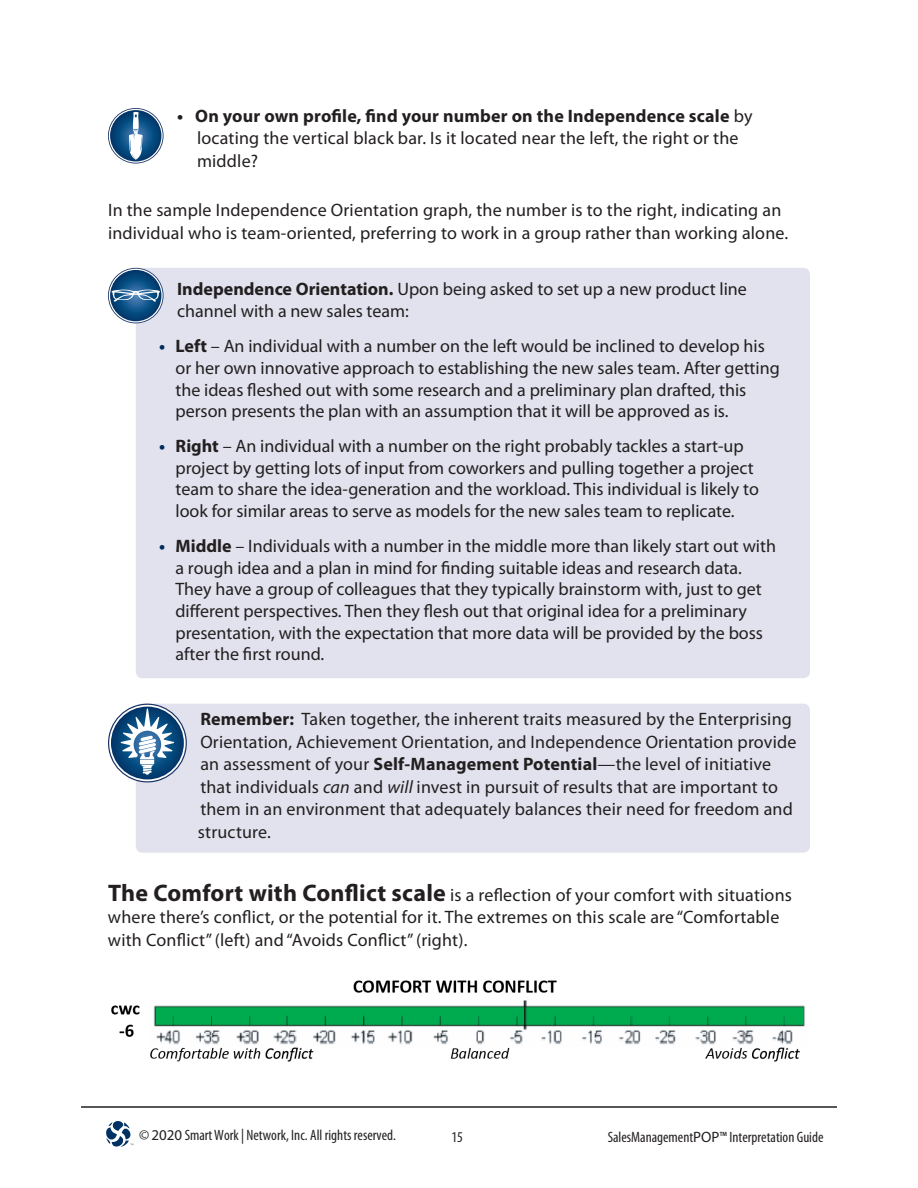
<style>
.page{position:relative;width:918px;height:1188px;background:#fff}
.page>*{position:absolute;margin:0;border:0;box-sizing:border-box;transform-origin:0 0}
.Example_Bulleted_Lis{font:18px/21.6px "Myriad Pro";color:#231f20}
.Body{font:18px/22.5px "Myriad Pro";letter-spacing:.01em;color:#231f20}
.Body-2{font:700 18px "Myriad Pro";letter-spacing:.01em;color:#231f20}
.t1{font:condensed 15px "Myriad Pro";color:#231f20}
.s1{font-weight:400}
.s2{font-weight:700}
.s3{font-weight:700;color:#00295c}
.s4{font-style:italic}
.s5{font-weight:700;font-size:24px}
.s6{font-stretch:normal}
</style>
<div class="page">
<svg style="left:106px;top:1121px;width:27px;height:26px"></svg>
<hr style="left:81px;top:1107px;width:756px;height:1px;background:#231f20">
<div style="left:136px;top:704px;width:674px;height:149px;background:#e1e2ed;border-radius:7px"></div>
<div style="left:136px;top:268px;width:674px;height:410px;background:#e1e2ed;border-radius:7px"></div>
<svg style="left:108px;top:108px;width:56px;height:56px"></svg>
<svg style="left:108px;top:268px;width:56px;height:55px"></svg>
<svg style="left:108px;top:704px;width:79px;height:78px"></svg>
<img style="left:111px;top:980px;width:694px;height:82px">
<p class="Body-2" style="left:177px;top:104px;width:577px">• On your own profile, find your number on the Independence scale <span class="s1">by</span></p>
<p class="Body" style="left:197px;top:126px;width:543px">locating the vertical black bar. Is it located near the left, the right or the</p>
<p class="Body" style="left:197px;top:149px;width:63px">middle?</p>
<p class="Body" style="left:108px;top:198px;width:682px">In the sample Independence Orientation graph, the number is to the right, indicating an individual who is team-oriented, preferring to work in a group rather than working alone.</p>
<p class="Body" style="left:177px;top:277px;width:571px"><span class="s2">Independence Orientation.</span> Upon being asked to set up a new product line channel with a new sales team:</p>
<p class="Example_Bulleted_Lis" style="left:175px;top:335px;width:606px;text-indent:-16px"><span class="s3">•</span> <span class="s2">Left</span> – An individual with a number on the left would be inclined to develop his or her own innovative approach to establishing the new sales team. After getting the ideas fleshed out with some research and a preliminary plan drafted, this person presents the plan with an assumption that it will be approved as is.</p>
<p class="Example_Bulleted_Lis" style="left:176px;top:435px;width:585px;text-indent:-16px"><span class="s3">•</span> <span class="s2">Right</span> – An individual with a number on the right probably tackles a start-up project by getting lots of input from coworkers and pulling together a project team to share the idea-generation and the workload. This individual is likely to look for similar areas to serve as models for the new sales team to replicate.</p>
<p class="Example_Bulleted_Lis" style="left:176px;top:535px;width:602px;text-indent:-16px"><span class="s3">•</span> <span class="s2">Middle</span> – Individuals with a number in the middle more than likely start out with a rough idea and a plan in mind for finding suitable ideas and research data.<br>They have a group of colleagues that they typically brainstorm with, just to get different perspectives. Then they flesh out that original idea for a preliminary presentation, with the expectation that more data will be provided by the boss after the first round.</p>
<p class="Body" style="left:200px;top:708px;width:598px"><span class="s2">Remember:</span> Taken together, the inherent traits measured by the Enterprising Orientation, Achievement Orientation, and Independence Orientation provide an assessment of your <span class="s2">Self-Management Potential</span>—the level of initiative that individuals <span class="s4">can</span> and <span class="s4">will</span> invest in pursuit of results that are important to them in an environment that adequately balances their need for freedom and</p>
<p class="Body" style="left:198px;top:820px;width:74px">structure.</p>
<p class="Body" style="left:108px;top:883px;width:685px"><span class="s5">The Comfort with Conflict scale</span> is a reflection of your comfort with situations where there’s conflict, or the potential for it. The extremes on this scale are “Comfortable with Conflict” (left) and “Avoids Conflict” (right).</p>
<p class="t1" style="left:139px;top:1126px;width:259px">© <span class="s6">2020</span> Smart Work | Network, Inc. All rights reserved.</p>
<p class="t1" style="left:451px;top:1128px;width:13px">15</p>
<p class="t1" style="left:608px;top:1128px;width:217px">SalesManagement<span class="s6">POP</span>™ Interpretation Guide</p>
</div>
